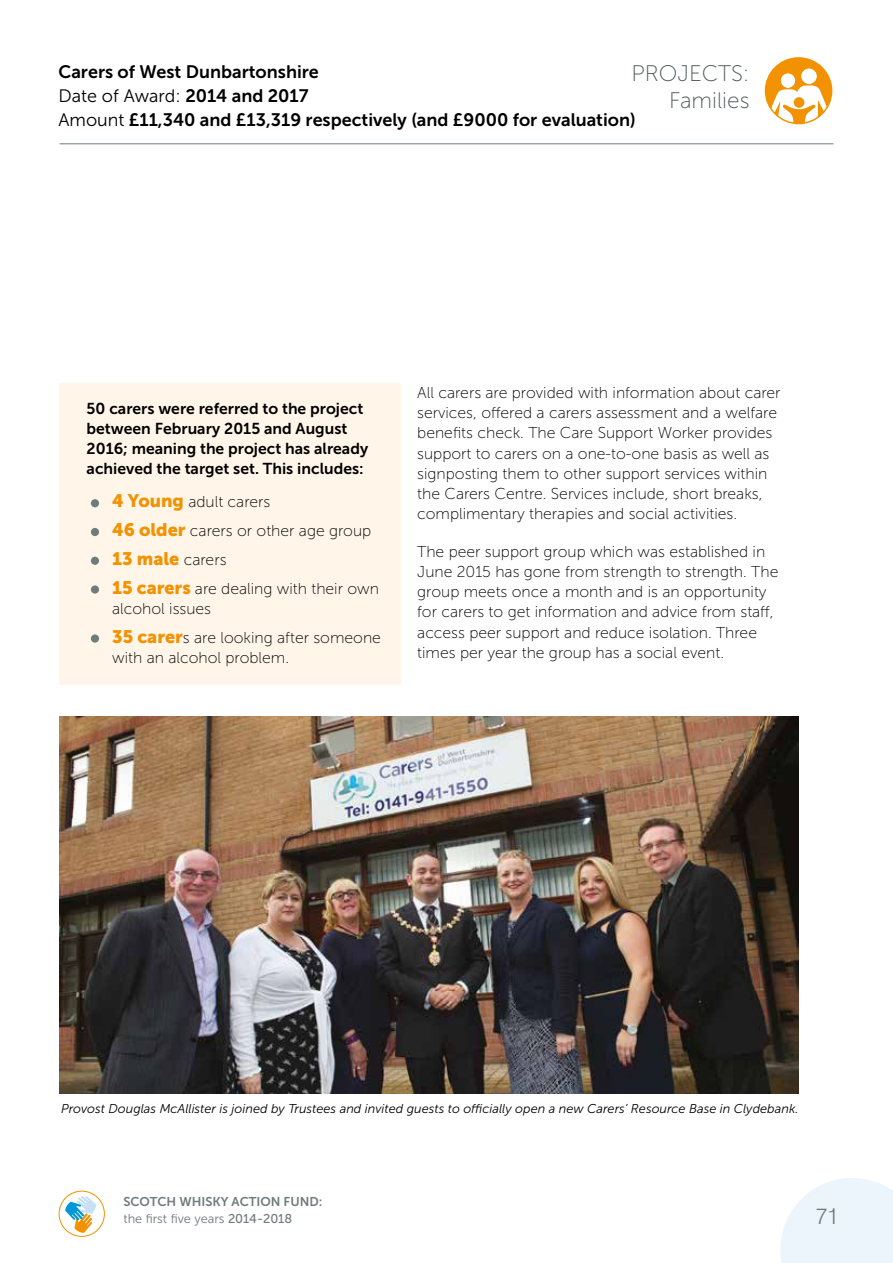
<style>
.page{position:relative;width:893px;height:1263px;background:#fff}
.page>*{position:absolute;margin:0;border:0;box-sizing:border-box;transform-origin:0 0}
.t1{font:22.5px/27px "Museo Sans 100";color:#4d5858;text-align:right}
.t2{font:300 22.5px "Swiss 721 BT";color:#6e7c7c}
.t3{font:18px "Museo Sans 700";color:#000}
.t4{font:18px "Museo Sans 300";color:#000}
.t5{font:18px "Museo Sans 900";color:#f39200}
.t6{font:15.75px/20.2px "Museo Sans 100";color:#000}
.t7{font:15.75px/20.2px "Museo Sans 700";color:#000}
.t8{font:italic 12.75px "Museo Sans 300";color:#000}
.t9{font:12.75px "Museo Sans 300";color:#6e7c7c}
.t10{font:12.75px "Museo Sans 700";color:#6e7c7c}
.s1{font-family:"Museo Sans 700"}
.s2{font-family:"Museo Sans 300"}
.s3{font-family:"Museo Sans 900";font-size:18px;color:#f39200}
.s4{font-family:"Museo Sans 100";font-size:15.75px;color:#000}
.s5{font-family:"Museo Sans 500"}
</style>
<div class="page">
<svg style="left:780px;top:1178px;width:113px;height:85px;background:#eff6fc"></svg>
<div style="left:59px;top:1191px;width:46px;height:46px;border:1px solid #f39200;border-radius:50%"></div>
<svg style="left:65px;top:1196px;width:31px;height:37px"></svg>
<div style="left:59px;top:384px;width:341px;height:301px;background:#fff5e9"></div>
<img style="left:60px;top:716px;width:739px;height:378px">
<svg style="left:764px;top:57px;width:69px;height:67px"></svg>
<div style="left:801px;top:69px;width:16px;height:15px;background:#fff;border-radius:50%"></div>
<div style="left:781px;top:74px;width:14px;height:14px;background:#fff;border-radius:50%"></div>
<div style="left:765px;top:57px;width:67px;height:67px;border:2px solid #f39200;border-radius:50%"></div>
<hr style="left:60px;top:144px;width:773px;height:1px;background:#6e7c7c">
<div style="left:91px;top:499px;width:8px;height:8px;background:#6e7c7c;border-radius:50%"></div>
<div style="left:91px;top:528px;width:8px;height:8px;background:#6e7c7c;border-radius:50%"></div>
<div style="left:91px;top:557px;width:8px;height:8px;background:#6e7c7c;border-radius:50%"></div>
<div style="left:91px;top:585px;width:8px;height:9px;background:#6e7c7c;border-radius:50%"></div>
<div style="left:91px;top:634px;width:8px;height:9px;background:#6e7c7c;border-radius:50%"></div>
<p class="t3" style="left:58px;top:61px;width:262px">Carers of West Dunbartonshire</p>
<p class="t4" style="left:58px;top:86px;width:252px">Date of Award: <span class="s1">2014 and 2017</span></p>
<p class="t3" style="left:58px;top:109px;width:579px"><span class="s2">Amount</span> £11,340 and £13,319 respectively (and £9000 for evaluation)</p>
<h1 class="t1" style="left:632px;top:60px;width:119px">PROJECTS:<br>Families</h1>
<p class="t7" style="left:87px;top:398px;width:283px">50 carers were referred to the project between February 2015 and August 2016; meaning the project has already achieved the target set. This includes:</p>
<p class="t6" style="left:112px;top:488px;width:261px;line-height:28.8px"><span class="s3">4 Young</span> adult carers<br><span class="s3">46 older</span> carers or other age group</p>
<p class="t5" style="left:112px;top:548px;width:116px">13 male <span class="s4">carers</span></p>
<p class="t6" style="left:112px;top:578px;width:268px"><span class="s3">15 carers</span> are dealing with their own alcohol issues</p>
<p class="t6" style="left:112px;top:627px;width:270px"><span class="s3">35 carer</span>s are looking after someone with an alcohol problem.</p>
<p class="t6" style="left:417px;top:382px;width:365px">All carers are provided with information about carer services, offered a carers assessment and a welfare benefits check. The Care Support Worker provides support to carers on a one-to-one basis as well as signposting them to other support services within the Carers Centre. Services include, short breaks, complimentary therapies and social activities.</p>
<p class="t6" style="left:417px;top:541px;width:363px">The peer support group which was established in June 2015 has gone from strength to strength. The group meets once a month and is an opportunity for carers to get information and advice from staff, access peer support and reduce isolation. Three times per year the group has a social event.</p>
<p class="t8" style="left:61px;top:1101px;width:739px">Provost Douglas McAllister is joined by Trustees and invited guests to officially open a new Carers’ Resource Base in Clydebank.</p>
<p class="t10" style="left:123px;top:1195px;width:201px">SCOTCH WHISKY ACTION FUND:</p>
<p class="t9" style="left:123px;top:1212px;width:170px">the first five years <span class="s5">2014-2018</span></p>
<h1 class="t2" style="left:815px;top:1202px;width:25px">71</h1>
</div>
